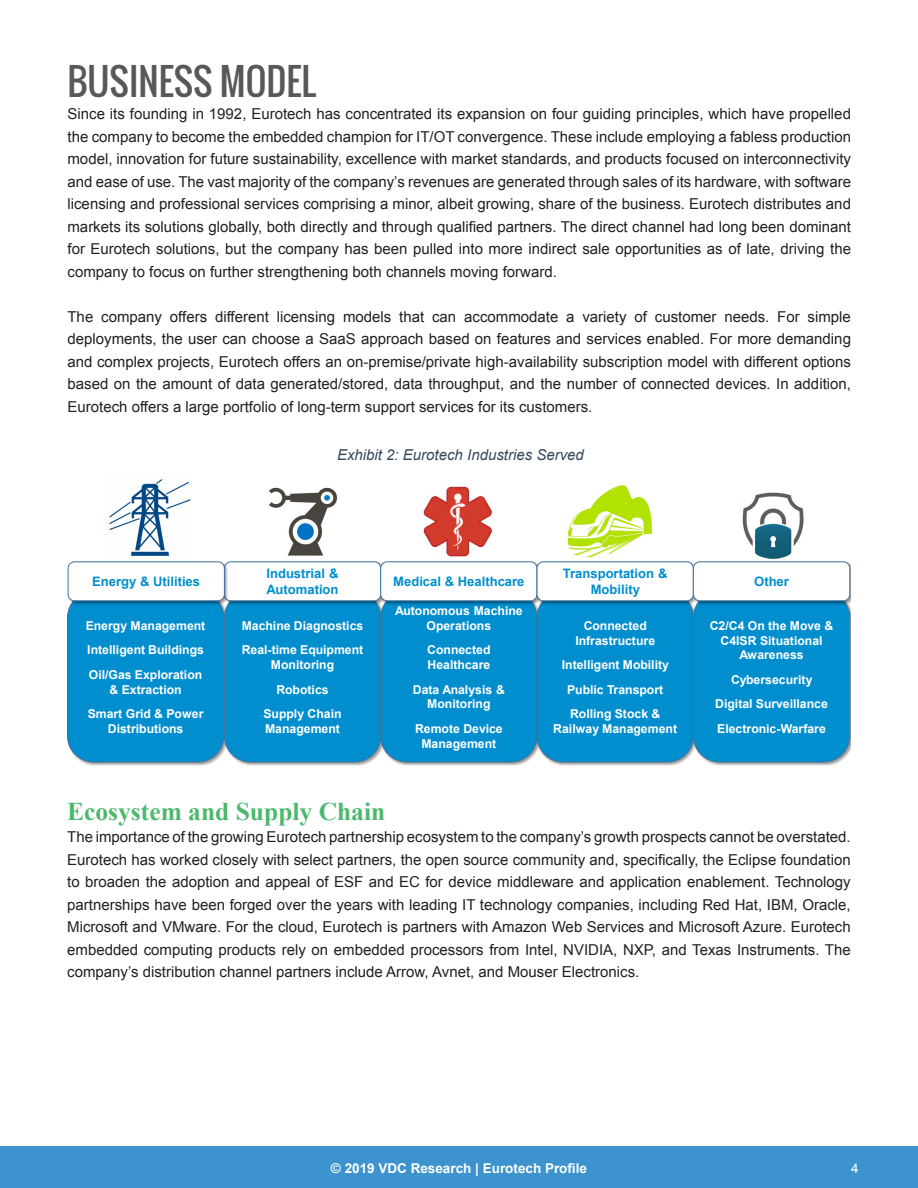
<style>
.page{position:relative;width:918px;height:1188px;background:#fff}
.page>*{position:absolute;margin:0;border:0;box-sizing:border-box;transform-origin:0 0}
.t1{font:36px "Oswald";color:#57585a}
.t2{font:700 25.5px "Times New Roman";color:#4cb86d}
.t3{font:15px/22.5px "Arial";color:#231f20;text-align:justify}
.t4{font:italic 15px "Arial";color:#34495d}
.t5{font:700 13.5px "Arial";color:#fff}
.t6{font:13.5px "Arial";color:#fff}
.t7{font:700 13.05px/15.8px "Arial";color:#008ece}
.t8{font:700 12.3px/24.5px "Arial";color:#fff;text-align:center}
</style>
<div class="page">
<div style="left:0;top:1147px;width:918px;height:41px;background:#3d93cd"></div>
<img style="left:68px;top:606px;width:154px;height:160px">
<div style="left:68px;top:591px;width:156px;height:171px;background:#008ece;border:1px solid #41719c;border-radius:26px"></div>
<img style="left:222px;top:606px;width:157px;height:160px">
<div style="left:224px;top:591px;width:157px;height:171px;background:#008ece;border:1px solid #41719c;border-radius:26px"></div>
<img style="left:379px;top:606px;width:147px;height:160px">
<div style="left:380px;top:591px;width:157px;height:171px;background:#008ece;border:1px solid #41719c;border-radius:26px"></div>
<img style="left:535px;top:606px;width:156px;height:160px">
<div style="left:537px;top:591px;width:157px;height:171px;background:#008ece;border:1px solid #41719c;border-radius:26px"></div>
<img style="left:691px;top:606px;width:160px;height:160px">
<div style="left:693px;top:591px;width:157px;height:171px;background:#008ece;border:1px solid #41719c;border-radius:26px"></div>
<img style="left:230px;top:561px;width:149px;height:45px">
<img style="left:257px;top:601px;width:98px;height:5px">
<div style="left:224px;top:561px;width:157px;height:40px;background:#fff;border:1px solid #41719c;border-radius:6px"></div>
<img style="left:379px;top:561px;width:156px;height:45px">
<img style="left:384px;top:600px;width:151px;height:2px">
<div style="left:380px;top:561px;width:157px;height:40px;background:#fff;border:1px solid #41719c;border-radius:6px"></div>
<img style="left:535px;top:562px;width:156px;height:44px">
<img style="left:553px;top:601px;width:131px;height:5px">
<div style="left:537px;top:561px;width:157px;height:40px;background:#fff;border:1px solid #41719c;border-radius:6px"></div>
<img style="left:68px;top:561px;width:162px;height:45px">
<img style="left:83px;top:601px;width:130px;height:1px">
<div style="left:68px;top:561px;width:157px;height:40px;background:#fff;border:1px solid #41719c;border-radius:6px"></div>
<img style="left:691px;top:561px;width:160px;height:45px">
<img style="left:745px;top:601px;width:57px;height:1px">
<div style="left:693px;top:561px;width:157px;height:40px;background:#fff;border:1px solid #41719c;border-radius:6px"></div>
<img style="left:109px;top:479px;width:82px;height:77px">
<img style="left:269px;top:487px;width:69px;height:69px">
<img style="left:423px;top:486px;width:69px;height:71px">
<img style="left:567px;top:485px;width:86px;height:73px">
<img style="left:742px;top:492px;width:62px;height:67px">
<p class="t1" style="left:68px;top:54px;width:250px">BUSINESS MODEL</p>
<p class="t3" style="left:68px;top:103px;width:785px">Since its founding in 1992, Eurotech has concentrated its expansion on four guiding principles, which have propelled the company to become the embedded champion for IT/OT convergence. These include employing a fabless production model, innovation for future sustainability, excellence with market standards, and products focused on interconnectivity and ease of use. The vast majority of the company’s revenues are generated through sales of its hardware, with software licensing and professional services comprising a minor, albeit growing, share of the business. Eurotech distributes and markets its solutions globally, both directly and through qualified partners. The direct channel had long been dominant for Eurotech solutions, but the company has been pulled into more indirect sale opportunities as of late, driving the company to focus on further strengthening both channels moving forward.</p>
<p class="t3" style="left:68px;top:306px;width:785px">The company offers different licensing models that can accommodate a variety of customer needs. For simple deployments, the user can choose a SaaS approach based on features and services enabled. For more demanding and complex projects, Eurotech offers an on-premise/private high-availability subscription model with different options based on the amount of data generated/stored, data throughput, and the number of connected devices. In addition, Eurotech offers a large portfolio of long-term support services for its customers.</p>
<p class="t4" style="left:337px;top:445px;width:248px">Exhibit 2: Eurotech Industries Served</p>
<p class="t7" style="left:267px;top:566px;width:74px">Industrial &amp;<br>Automation</p>
<p class="t7" style="left:393px;top:574px;width:133px">Medical &amp; Healthcare</p>
<p class="t7" style="left:563px;top:566px;width:106px;text-align:center">Transportation &amp;<br>Mobility</p>
<p class="t7" style="left:92px;top:574px;width:109px">Energy &amp; Utilities</p>
<p class="t7" style="left:754px;top:574px;width:36px">Other</p>
<p class="t8" style="left:86px;top:614px;width:121px;text-align:justify">Energy Management Intelligent Buildings Oil/Gas Exploration</p>
<p class="t8" style="left:88px;top:678px;width:117px">&amp; Extraction<br>Smart Grid &amp; Power</p>
<p class="t8" style="left:108px;top:717px;width:77px">Distributions</p>
<p class="t8" style="left:242px;top:614px;width:123px;text-align:left">Machine Diagnostics<br>Real-time Equipment</p>
<p class="t8" style="left:264px;top:653px;width:80px">Monitoring<br>Robotics<br>Supply Chain</p>
<p class="t8" style="left:265px;top:717px;width:76px">Management</p>
<p class="t8" style="left:395px;top:604px;width:129px;line-height:14.7px">Autonomous Machine<br>Operations</p>
<p class="t8" style="left:427px;top:643px;width:65px;line-height:14.7px;text-align:left">Connected<br>Healthcare</p>
<p class="t8" style="left:413px;top:682px;width:94px;line-height:14.7px">Data Analysis &amp;<br>Monitoring</p>
<p class="t8" style="left:415px;top:722px;width:89px;line-height:14.7px">Remote Device<br>Management</p>
<p class="t8" style="left:575px;top:619px;width:81px;line-height:14.7px">Connected<br>Infrastructure</p>
<p class="t8" style="left:562px;top:653px;width:109px">Intelligent Mobility<br>Public Transport<br>Rolling Stock &amp;</p>
<p class="t8" style="left:553px;top:717px;width:125px">Railway Management</p>
<p class="t8" style="left:710px;top:619px;width:125px;line-height:14.7px">C2/C4 On the Move &amp;<br>C4ISR Situational<br>Awareness</p>
<p class="t8" style="left:715px;top:668px;width:114px">Cybersecurity<br>Digital Surveillance<br>Electronic-Warfare</p>
<p class="t2" style="left:67px;top:794px;width:320px">Ecosystem and Supply Chain</p>
<p class="t3" style="left:67px;top:826px;width:785px">The importance of the growing Eurotech partnership ecosystem to the company’s growth prospects cannot be overstated.<br>Eurotech has worked closely with select partners, the open source community and, specifically, the Eclipse foundation to broaden the adoption and appeal of ESF and EC for device middleware and application enablement. Technology partnerships have been forged over the years with leading IT technology companies, including Red Hat, IBM, Oracle, Microsoft and VMware. For the cloud, Eurotech is partners with Amazon Web Services and Microsoft Azure. Eurotech embedded computing products rely on embedded processors from Intel, NVIDIA, NXP, and Texas Instruments. The company’s distribution channel partners include Arrow, Avnet, and Mouser Electronics.</p>
<p class="t5" style="left:331px;top:1159px;width:258px">© 2019 VDC Research | Eurotech Profile</p>
<p class="t6" style="left:851px;top:1159px;width:9px">4</p>
</div>
